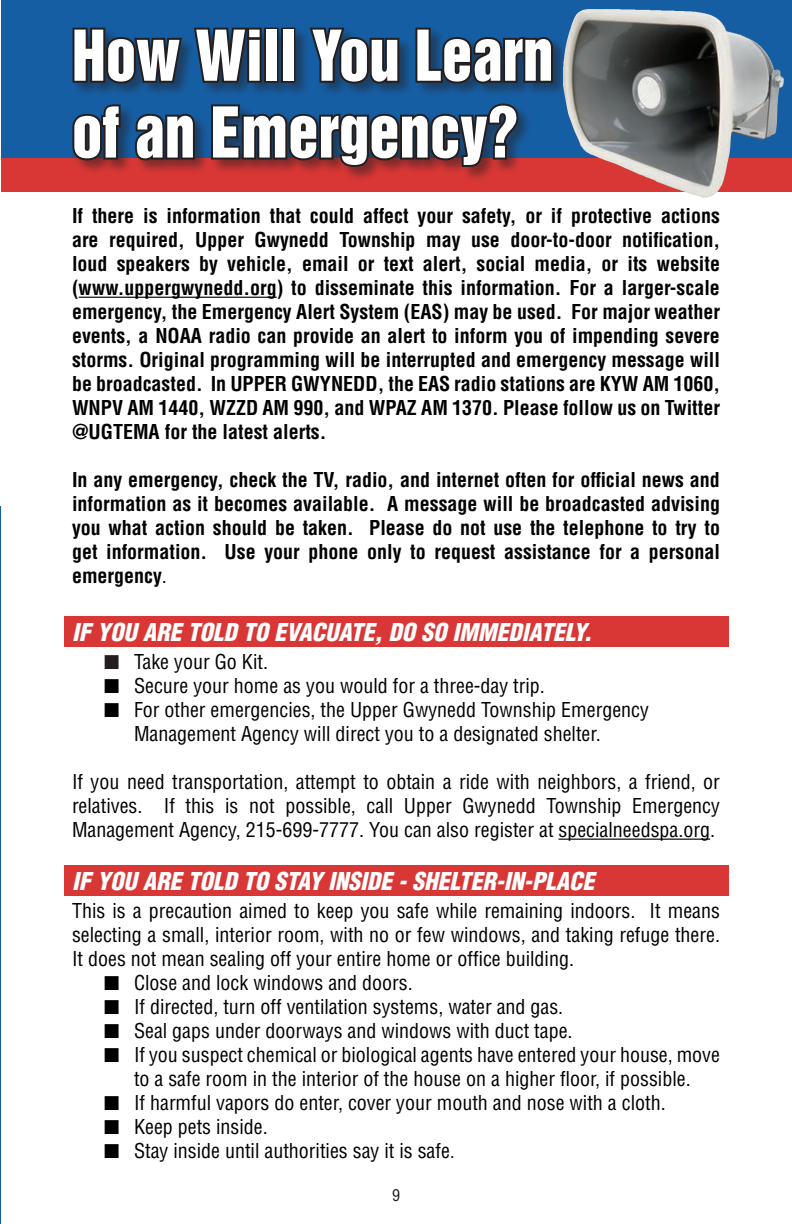
<style>
.page{position:relative;width:792px;height:1224px;background:#fff}
.page>*{position:absolute;margin:0;border:0;box-sizing:border-box;transform-origin:0 0}
.t1{font:64px/76.8px "Helvetica Inserat";color:#fff;scale:.95 1}
.t2{font:italic 900 condensed 24px "Helvetica";color:#fff}
.t3{font:condensed 20px/24px "Helvetica";color:#000001;text-align:justify}
.t4{font:700 condensed 20px/24px "Helvetica";color:#000001;text-align:justify}
.t5{font:condensed 16px "Helvetica";color:#231f20}
.s1{font-weight:400}
.s2{color:#231f20}
</style>
<div class="page">
<div style="left:64px;top:865px;width:664px;height:31px;background:#d93735"></div>
<div style="left:64px;top:617px;width:664px;height:30px;background:#d93735"></div>
<div style="left:1px;top:0;width:791px;height:170px;background:#165ea4"></div>
<div style="left:1px;top:158px;width:791px;height:34px;background:#d93735"></div>
<hr style="left:79px;top:297px;width:198px;height:1px;background:#000001">
<hr style="left:559px;top:839px;width:151px;height:1px;background:#000001">
<hr style="left:0;top:506px;width:1px;height:718px;background:#165ea4">
<div style="left:72px;top:26px;width:497px;height:157px;background:#231f20;opacity:.5"></div>
<svg style="left:72px;top:26px;width:112px;height:60px"></svg>
<svg style="left:192px;top:26px;width:72px;height:59px"></svg>
<div style="left:264px;top:28px;width:15px;height:55px;border:4px solid #231f20"></div>
<div style="left:281px;top:28px;width:14px;height:55px;border:4px solid #231f20"></div>
<svg style="left:307px;top:26px;width:94px;height:60px"></svg>
<svg style="left:413px;top:26px;width:142px;height:60px"></svg>
<svg style="left:72px;top:102px;width:51px;height:60px"></svg>
<svg style="left:133px;top:112px;width:64px;height:50px"></svg>
<svg style="left:209px;top:102px;width:311px;height:67px"></svg>
<img style="left:562px;top:9px;width:222px;height:189px">
<h1 class="t1" style="left:72px;top:17px;width:508px">How Will You Learn of an Emergency?</h1>
<p class="t4" style="left:72px;top:204px;width:650px">If there is information that could affect your safety, or if protective actions are required, Upper Gwynedd Township may use door-to-door notification, loud speakers by vehicle, email or text alert, social media, or its website (www.uppergwynedd.org) to disseminate this information. For a larger-scale emergency, the Emergency Alert System (EAS) may be used. For major weather events, a NOAA radio can provide an alert to inform you of impending severe storms. Original programming will be interrupted and emergency message will be broadcasted. In UPPER GWYNEDD, the EAS radio stations are KYW AM 1060, WNPV AM 1440, WZZD AM 990, and WPAZ AM 1370. Please follow us on Twitter @UGTEMA for the latest alerts.</p>
<p class="t4" style="left:72px;top:468px;width:650px">In any emergency, check the TV, radio, and internet often for official news and information as it becomes available. A message will be broadcasted advising you what action should be taken. Please do not use the telephone to try to get information. Use your phone only to request assistance for a personal emergency<span class="s1">.</span></p>
<p class="t2" style="left:72px;top:617px;width:521px">IF YOU ARE TOLD TO EVACUATE, DO SO IMMEDIATELY.</p>
<p class="t3" style="left:104px;top:650px;width:166px"><span class="s2">■</span> Take your Go Kit.</p>
<p class="t3" style="left:104px;top:674px;width:442px">■ Secure your home as you would for a three-day trip.</p>
<p class="t3" style="left:134px;top:698px;width:517px;text-indent:-30px">■ For other emergencies, the Upper Gwynedd Township Emergency<br>Management Agency will direct you to a designated shelter.</p>
<p class="t3" style="left:72px;top:770px;width:650px">If you need transportation, attempt to obtain a ride with neighbors, a friend, or relatives. If this is not possible, call Upper Gwynedd Township Emergency Management Agency, 215-699-7777. You can also register at specialneedspa.org.</p>
<p class="t2" style="left:72px;top:866px;width:524px">IF YOU ARE TOLD TO STAY INSIDE - SHELTER-IN-PLACE</p>
<p class="t3" style="left:72px;top:899px;width:650px">This is a precaution aimed to keep you safe while remaining indoors. It means selecting a small, interior room, with no or few windows, and taking refuge there.<br>It does not mean sealing off your entire home or office building.</p>
<p class="t3" style="left:104px;top:971px;width:310px">■ Close and lock windows and doors.</p>
<p class="t3" style="left:104px;top:995px;width:461px">■ If directed, turn off ventilation systems, water and gas.</p>
<p class="t3" style="left:104px;top:1019px;width:470px">■ Seal gaps under doorways and windows with duct tape.</p>
<p class="t3" style="left:104px;top:1043px;width:618px;text-align:center">■ If you suspect chemical or biological agents have entered your house, move to a safe room in the interior of the house on a higher floor, if possible.</p>
<p class="t3" style="left:104px;top:1091px;width:563px">■ If harmful vapors do enter, cover your mouth and nose with a cloth.</p>
<p class="t3" style="left:104px;top:1115px;width:165px">■ Keep pets inside.</p>
<p class="t3" style="left:104px;top:1139px;width:352px">■ Stay inside until authorities say it is safe<span class="s2">.</span></p>
<p class="t5" style="left:392px;top:1185px;width:9px">9</p>
</div>
